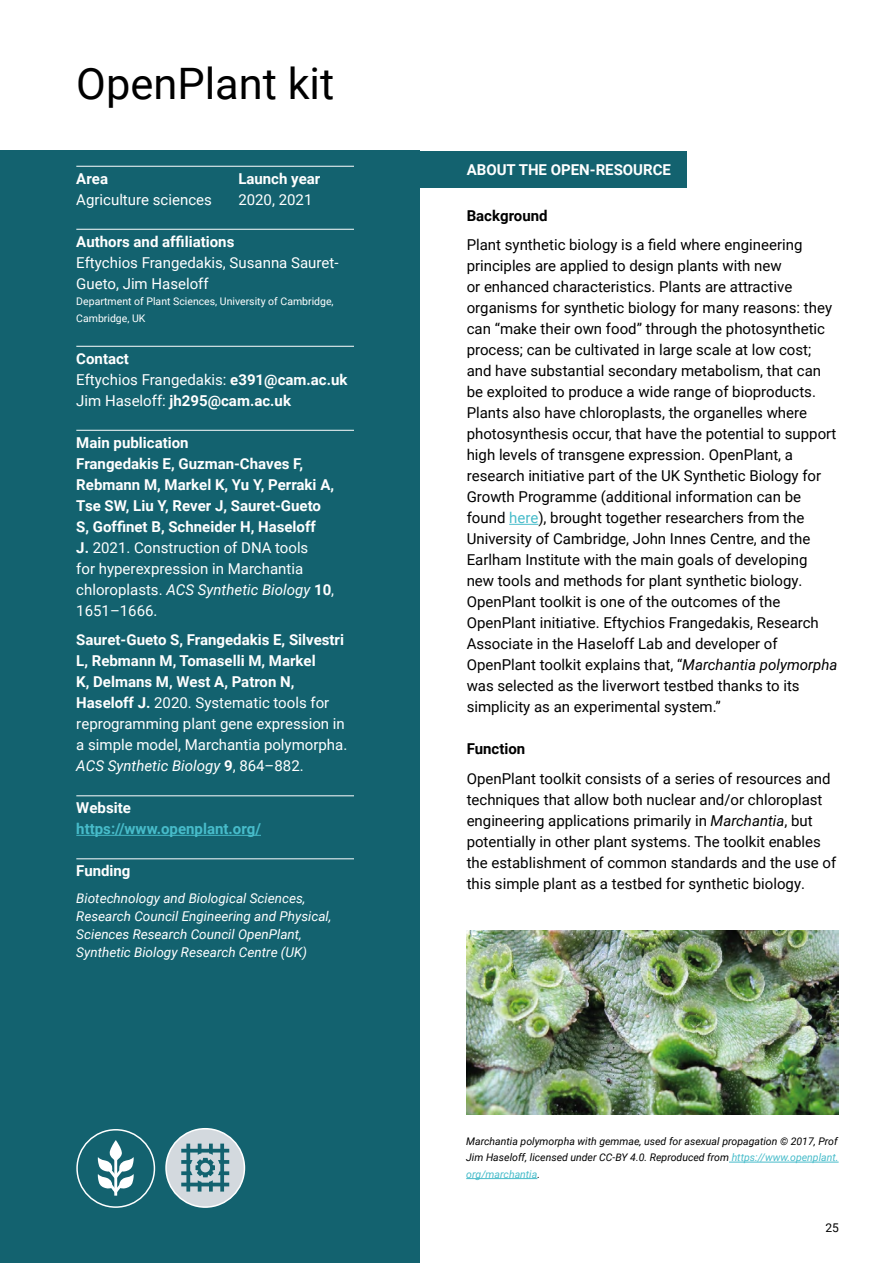
<style>
.page{position:relative;width:893px;height:1263px;background:#fff}
.page>*{position:absolute;margin:0;border:0;box-sizing:border-box;transform-origin:0 0}
.t1{font:43.35px "Roboto";color:#000}
.t2{font:15px/21px "Roboto";color:#000}
.t3{font:700 15px/21px "Roboto";color:#fff}
.t4{font:15px/21px "Roboto";color:#fff}
.t5{font:700 15px "Roboto";color:#47bcca}
.t6{font:700 15px "Roboto";color:#000}
.t7{font:italic 13.5px/18px "Roboto";color:#fff}
.t8{font:12px "Roboto";color:#000}
.t9{font:italic 10.5px/16.5px "Roboto";color:#000;text-align:justify}
.t10{font:10.5px/16.5px "Roboto";color:#fff}
.s1{font-weight:400}
.s2{font-weight:400;font-style:italic}
.s3{color:#47bcca}
.s4{font-style:italic}
</style>
<div class="page">
<div style="left:390px;top:151px;width:297px;height:37px;background:#13626f"></div>
<div style="left:0;top:151px;width:419px;height:1112px;background:#13626f"></div>
<hr style="left:76px;top:166px;width:278px;height:1px;background:#fff">
<hr style="left:76px;top:229px;width:278px;height:1px;background:#fff">
<hr style="left:76px;top:346px;width:278px;height:1px;background:#fff">
<hr style="left:76px;top:430px;width:278px;height:1px;background:#fff">
<hr style="left:76px;top:795px;width:278px;height:1px;background:#fff">
<hr style="left:76px;top:835px;width:185px;height:1px;background:#47bcca">
<hr style="left:76px;top:858px;width:278px;height:1px;background:#fff">
<svg style="left:509px;top:524px;width:29px;height:1px"></svg>
<img style="left:466px;top:931px;width:373px;height:183px">
<hr style="left:729px;top:1162px;width:110px;height:1px;background:#47bcca">
<hr style="left:466px;top:1178px;width:71px;height:1px;background:#47bcca">
<div style="left:76px;top:1129px;width:79px;height:79px;border:2px solid #fff;border-radius:50%"></div>
<svg style="left:98px;top:1140px;width:36px;height:56px"></svg>
<div style="left:166px;top:1129px;width:78px;height:78px;background:#d3d9de;border-radius:50%"></div>
<div style="left:165px;top:1128px;width:80px;height:80px;border:2px solid #fff;border-radius:50%"></div>
<svg style="left:181px;top:1143px;width:48px;height:48px"></svg>
<h1 class="t1" style="left:76px;top:54px;width:260px">OpenPlant kit</h1>
<p class="t3" style="left:76px;top:167px;width:33px">Area</p>
<p class="t3" style="left:238px;top:167px;width:84px">Launch year</p>
<p class="t4" style="left:76px;top:188px;width:137px">Agriculture sciences</p>
<p class="t4" style="left:238px;top:188px;width:76px">2020, 2021</p>
<p class="t3" style="left:76px;top:230px;width:160px">Authors and affiliations</p>
<p class="t4" style="left:76px;top:251px;width:264px">Eftychios Frangedakis, Susanna Sauret-<br>Gueto, Jim Haseloff</p>
<p class="t10" style="left:76px;top:293px;width:259px">Department of Plant Sciences, University of Cambridge,<br>Cambridge, UK</p>
<p class="t3" style="left:76px;top:347px;width:273px">Contact<br><span class="s1">Eftychios Frangedakis:</span> e391@cam.ac.uk<br><span class="s1">Jim Haseloff:</span> jh295@cam.ac.uk</p>
<p class="t3" style="left:76px;top:431px;width:259px">Main publication<br>Frangedakis E, Guzman-Chaves F,<br>Rebmann M, Markel K, Yu Y, Perraki A,<br>Tse SW, Liu Y, Rever J, Sauret-Gueto<br>S, Goffinet B, Schneider H, Haseloff<br>J. <span class="s1">2021. Construction of DNA tools<br>for hyperexpression in Marchantia chloroplasts.</span> <span class="s2">ACS Synthetic Biology</span> 10<span class="s1">,<br>1651–1666.</span></p>
<p class="t3" style="left:76px;top:629px;width:272px">Sauret-Gueto S, Frangedakis E, Silvestri L, Rebmann M, Tomaselli M, Markel<br>K, Delmans M, West A, Patron N, Haseloff J. <span class="s1">2020. Systematic tools for reprogramming plant gene expression in a simple model, Marchantia polymorpha.<br></span><span class="s2">ACS Synthetic Biology</span> 9<span class="s1">, 864–882.</span></p>
<p class="t3" style="left:76px;top:797px;width:56px">Website</p>
<p class="t5" style="left:76px;top:818px;width:186px">https://www.openplant.org/</p>
<p class="t3" style="left:76px;top:860px;width:56px">Funding</p>
<p class="t7" style="left:76px;top:888px;width:257px">Biotechnology and Biological Sciences, Research Council Engineering and Physical, Sciences Research Council OpenPlant, Synthetic Biology Research Centre (UK)</p>
<p class="t3" style="left:467px;top:159px;width:206px">ABOUT THE OPEN-RESOURCE</p>
<p class="t6" style="left:467px;top:205px;width:82px">Background</p>
<p class="t2" style="left:467px;top:234px;width:372px">Plant synthetic biology is a field where engineering principles are applied to design plants with new<br>or enhanced characteristics. Plants are attractive organisms for synthetic biology for many reasons: they can “make their own food” through the photosynthetic process; can be cultivated in large scale at low cost; and have substantial secondary metabolism, that can be exploited to produce a wide range of bioproducts.<br>Plants also have chloroplasts, the organelles where photosynthesis occur, that have the potential to support high levels of transgene expression. OpenPlant, a research initiative part of the UK Synthetic Biology for Growth Programme (additional information can be found <span class="s3">here</span>), brought together researchers from the University of Cambridge, John Innes Centre, and the Earlham Institute with the main goals of developing new tools and methods for plant synthetic biology.<br>OpenPlant toolkit is one of the outcomes of the OpenPlant initiative. Eftychios Frangedakis, Research Associate in the Haseloff Lab and developer of OpenPlant toolkit explains that, “<span class="s4">Marchantia polymorpha </span>was selected as the liverwort testbed thanks to its simplicity as an experimental system.”</p>
<p class="t6" style="left:467px;top:738px;width:60px">Function</p>
<p class="t2" style="left:467px;top:767px;width:371px">OpenPlant toolkit consists of a series of resources and techniques that allow both nuclear and/or chloroplast engineering applications primarily in <span class="s4">Marchantia</span>, but potentially in other plant systems. The toolkit enables the establishment of common standards and the use of this simple plant as a testbed for synthetic biology.</p>
<p class="t9" style="left:466px;top:1132px;width:374px">Marchantia polymorpha with gemmae, used for asexual propagation © 2017, Prof Jim Haseloff, licensed under CC-BY 4.0. Reproduced from <span class="s3">https://www.openplant. org/marchantia</span>.</p>
<p class="t8" style="left:825px;top:1219px;width:15px">25</p>
</div>
